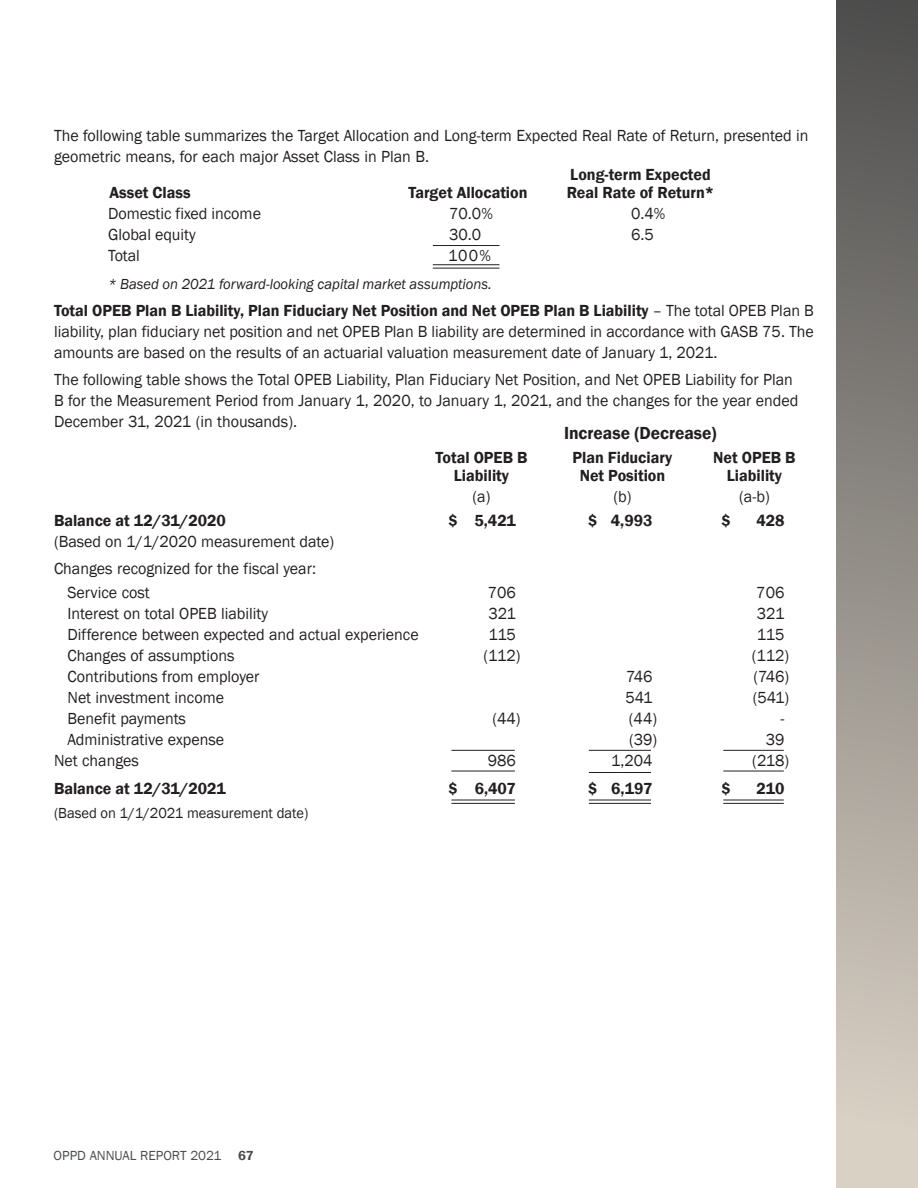
<style>
.page{position:relative;width:918px;height:1188px;background:#fff}
.page>*{position:absolute;margin:0;border:0;box-sizing:border-box;transform-origin:0 0}
.t1{font:600 18px "Franklin Gothic";color:#231f20}
.t2{font:16.5px/21px "Franklin Gothic";color:#231f20}
.t3{font:600 16.5px "Franklin Gothic";color:#231f20}
.t4{font:italic 15px "Franklin Gothic";color:#231f20}
.t5{font:15px "Franklin Gothic";color:#231f20}
.t6{font:13.5px "Franklin Gothic";color:#4a4b4b}
.s1{font-weight:600}
</style>
<div class="page">
<div style="left:836px;top:0;width:82px;height:1188px;background:linear-gradient(to bottom,#4d4c4c,#e0d7ca)"></div>
<hr style="left:723px;top:771px;width:61px;height:1px;background:#231f20">
<hr style="left:723px;top:750px;width:61px;height:1px;background:#231f20">
<hr style="left:589px;top:772px;width:62px;height:1px;background:#231f20">
<hr style="left:589px;top:750px;width:62px;height:1px;background:#231f20">
<hr style="left:451px;top:771px;width:64px;height:1px;background:#231f20">
<hr style="left:433px;top:245px;width:67px;height:1px;background:#231f20">
<hr style="left:451px;top:750px;width:64px;height:1px;background:#231f20">
<hr style="left:723px;top:800px;width:61px;height:1px;background:#231f20">
<hr style="left:589px;top:800px;width:62px;height:1px;background:#231f20">
<hr style="left:451px;top:800px;width:64px;height:1px;background:#231f20">
<hr style="left:433px;top:264px;width:67px;height:1px;background:#231f20">
<hr style="left:723px;top:803px;width:61px;height:1px;background:#231f20">
<hr style="left:589px;top:803px;width:62px;height:1px;background:#231f20">
<hr style="left:451px;top:803px;width:64px;height:1px;background:#231f20">
<hr style="left:433px;top:268px;width:67px;height:1px;background:#231f20">
<p class="t2" style="left:54px;top:126px;width:756px">The following table summarizes the Target Allocation and Long-term Expected Real Rate of Return, presented in geometric means, for each major Asset Class in Plan B.</p>
<p class="t3" style="left:570px;top:164px;width:142px">Long-term Expected</p>
<p class="t3" style="left:110px;top:182px;width:83px">Asset Class</p>
<p class="t3" style="left:408px;top:182px;width:121px">Target Allocation</p>
<p class="t3" style="left:567px;top:182px;width:149px">Real Rate of Return*</p>
<p class="t2" style="left:108px;top:204px;width:155px">Domestic fixed income</p>
<p class="t2" style="left:449px;top:204px;width:45px">70.0%</p>
<p class="t2" style="left:631px;top:204px;width:36px">0.4%</p>
<p class="t2" style="left:108px;top:225px;width:89px">Global equity</p>
<p class="t2" style="left:449px;top:225px;width:34px">30.0</p>
<p class="t2" style="left:631px;top:225px;width:24px">6.5</p>
<p class="t2" style="left:108px;top:246px;width:34px">Total</p>
<p class="t2" style="left:448px;top:246px;width:45px">100%</p>
<p class="t4" style="left:108px;top:275px;width:385px">* Based on 2021 forward-looking capital market assumptions.</p>
<p class="t2" style="left:54px;top:300px;width:761px;text-align:justify"><span class="s1">Total OPEB Plan B Liability, Plan Fiduciary Net Position and Net OPEB Plan B Liability</span> – The total OPEB Plan B liability, plan fiduciary net position and net OPEB Plan B liability are determined in accordance with GASB 75. The amounts are based on the results of an actuarial valuation measurement date of January 1, 2021.</p>
<p class="t2" style="left:54px;top:369px;width:746px">The following table shows the Total OPEB Liability, Plan Fiduciary Net Position, and Net OPEB Liability for Plan<br>B for the Measurement Period from January 1, 2020, to January 1, 2021, and the changes for the year ended<br>December 31, 2021 (in thousands).</p>
<p class="t1" style="left:564px;top:422px;width:154px">Increase (Decrease)</p>
<p class="t3" style="left:435px;top:447px;width:94px">Total OPEB B</p>
<p class="t3" style="left:573px;top:447px;width:101px">Plan Fiduciary</p>
<p class="t3" style="left:713px;top:447px;width:84px">Net OPEB B</p>
<p class="t3" style="left:454px;top:465px;width:57px">Liability</p>
<p class="t3" style="left:580px;top:465px;width:87px">Net Position</p>
<p class="t3" style="left:727px;top:465px;width:57px">Liability</p>
<p class="t2" style="left:473px;top:486px;width:19px">(a)</p>
<p class="t2" style="left:614px;top:486px;width:19px">(b)</p>
<p class="t2" style="left:739px;top:486px;width:32px">(a-b)</p>
<p class="t3" style="left:54px;top:511px;width:174px">Balance at 12/31/2020</p>
<p class="t3" style="left:449px;top:511px;width:69px">$ 5,421</p>
<p class="t3" style="left:588px;top:511px;width:66px">$ 4,993</p>
<p class="t3" style="left:722px;top:511px;width:11px">$</p>
<p class="t3" style="left:756px;top:511px;width:30px">428</p>
<p class="t2" style="left:54px;top:529px;width:282px;line-height:27px">(Based on 1/1/2020 measurement date)<br>Changes recognized for the fiscal year:</p>
<p class="t2" style="left:67px;top:582px;width:84px">Service cost</p>
<p class="t2" style="left:488px;top:582px;width:30px">706</p>
<p class="t2" style="left:756px;top:582px;width:30px">706</p>
<p class="t2" style="left:67px;top:603px;width:202px">Interest on total OPEB liability</p>
<p class="t2" style="left:488px;top:603px;width:29px">321</p>
<p class="t2" style="left:757px;top:603px;width:29px">321</p>
<p class="t2" style="left:67px;top:624px;width:353px">Difference between expected and actual experience</p>
<p class="t2" style="left:488px;top:624px;width:29px">115</p>
<p class="t2" style="left:757px;top:624px;width:29px">115</p>
<p class="t2" style="left:67px;top:645px;width:169px">Changes of assumptions</p>
<p class="t2" style="left:483px;top:645px;width:39px">(112)</p>
<p class="t2" style="left:752px;top:645px;width:39px">(112)</p>
<p class="t2" style="left:67px;top:666px;width:193px">Contributions from employer</p>
<p class="t2" style="left:626px;top:666px;width:28px">746</p>
<p class="t2" style="left:753px;top:666px;width:37px">(746)</p>
<p class="t2" style="left:67px;top:687px;width:158px">Net investment income</p>
<p class="t2" style="left:625px;top:687px;width:29px">541</p>
<p class="t2" style="left:753px;top:687px;width:38px">(541)</p>
<p class="t2" style="left:67px;top:708px;width:120px">Benefit payments</p>
<p class="t2" style="left:492px;top:708px;width:30px">(44)</p>
<p class="t2" style="left:629px;top:708px;width:30px">(44)</p>
<p class="t2" style="left:780px;top:708px;width:6px">-</p>
<p class="t2" style="left:67px;top:729px;width:158px">Administrative expense</p>
<p class="t2" style="left:629px;top:729px;width:30px">(39)</p>
<p class="t2" style="left:766px;top:729px;width:20px">39</p>
<p class="t2" style="left:54px;top:750px;width:86px">Net changes</p>
<p class="t2" style="left:488px;top:750px;width:30px">986</p>
<p class="t2" style="left:611px;top:750px;width:43px">1,204</p>
<p class="t2" style="left:752px;top:750px;width:38px">(218)</p>
<p class="t3" style="left:54px;top:778px;width:173px">Balance at 12/31/2021</p>
<p class="t3" style="left:449px;top:778px;width:69px">$ 6,407</p>
<p class="t3" style="left:588px;top:778px;width:66px">$ 6,197</p>
<p class="t3" style="left:722px;top:778px;width:11px">$</p>
<p class="t3" style="left:757px;top:778px;width:29px">210</p>
<p class="t5" style="left:54px;top:803px;width:256px">(Based on 1/1/2021 measurement date)</p>
<p class="t6" style="left:54px;top:1147px;width:202px">OPPD ANNUAL REPORT 2021 <span class="s1">67</span></p>
</div>
